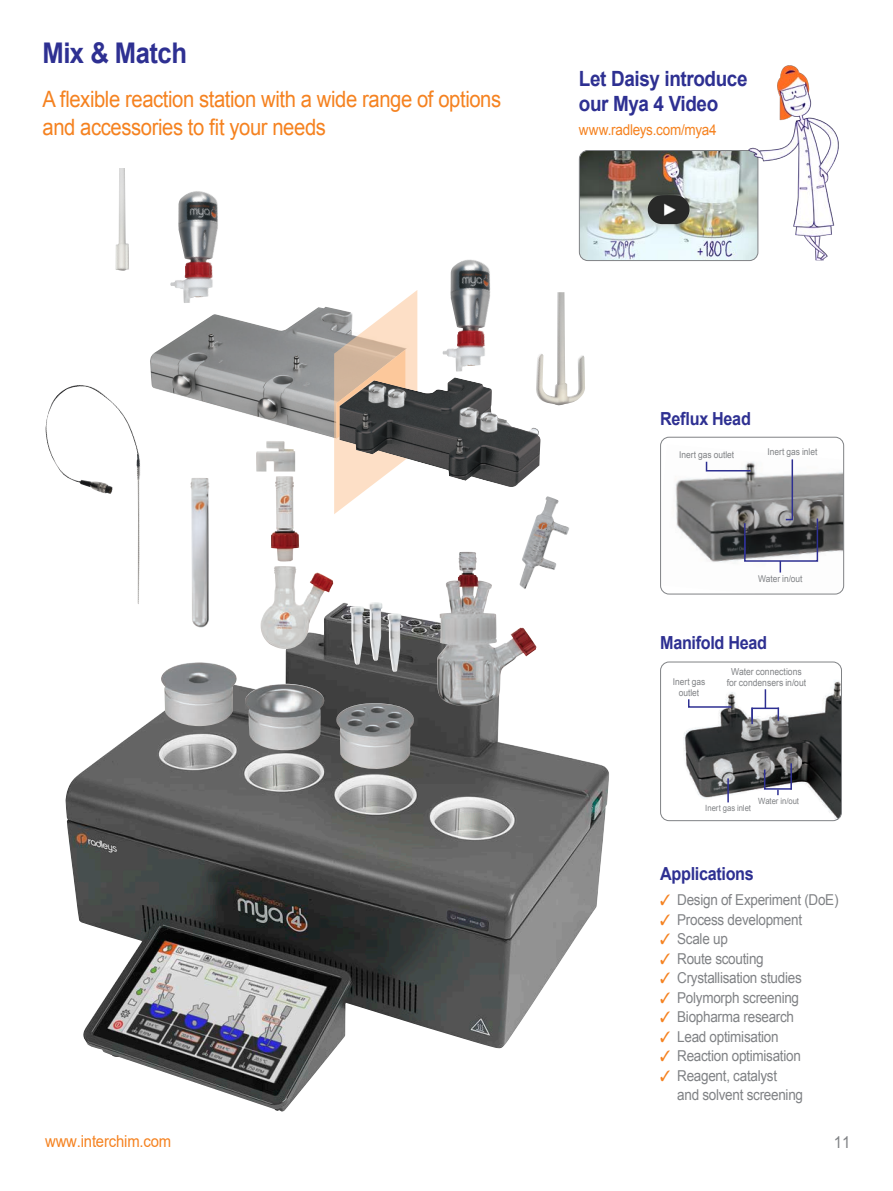
<style>
.page{position:relative;width:893px;height:1191px;background:#fff}
.page>*{position:absolute;margin:0;border:0;box-sizing:border-box;transform-origin:0 0}
.t1{font:700 28.5px "Arial";letter-spacing:-.02em;color:#2e3092;scale:.9 1}
.t2{font:22.5px/28.5px "Arial";letter-spacing:-.02em;color:#f58220;scale:.9 1}
.t3{font:700 21px/25.2px "Arial";letter-spacing:-.02em;color:#2e3092;scale:.9 1}
.t4{font:700 18px "Arial";letter-spacing:-.02em;color:#2e3092;scale:.9 1}
.t5{font:16.5px "Arial";letter-spacing:-.01em;color:#f58220;scale:.9 1}
.t6{font:16.5px "Arial";color:#808285;scale:.9 1}
.t7{font:15px/19.5px "Arial";letter-spacing:-.02em;color:#808285;scale:.9 1}
.body{font:15px "Arial";letter-spacing:-.015em;color:#f58220;scale:.9 1}
.feature_bullets{font:9.6px "Arial";color:#808285;scale:.9 1}
.feature_bullets-2{font:9.3px "Arial";color:#808285;scale:.9 1}
.feature_bullets-3{font:8.55px "Arial";color:#808285;scale:.9 1}
.s1{color:#f58220}
</style>
<div class="page">
<img style="left:683px;top:681px;width:158px;height:139px">
<div style="left:660px;top:661px;width:182px;height:160px;border:1px solid #808285;border-radius:9px"></div>
<hr style="left:727px;top:778px;width:2px;height:24px;background:#2e3092">
<hr style="left:790px;top:763px;width:2px;height:26px;background:#2e3092">
<svg style="left:763px;top:768px;width:30px;height:27px"></svg>
<svg style="left:751px;top:689px;width:29px;height:35px"></svg>
<svg style="left:687px;top:698px;width:46px;height:10px"></svg>
<img style="left:661px;top:472px;width:183px;height:122px">
<div style="left:660px;top:437px;width:184px;height:157px;border:1px solid #808285;border-radius:9px"></div>
<svg style="left:705px;top:459px;width:114px;height:113px"></svg>
<img style="left:579px;top:150px;width:135px;height:110px">
<div style="left:579px;top:150px;width:179px;height:111px;border:1px solid #808285;border-radius:9px"></div>
<img style="left:714px;top:65px;width:125px;height:195px">
<img style="left:648px;top:195px;width:41px;height:29px;border-radius:15px">
<img style="left:65px;top:602px;width:544px;height:510px">
<img style="left:116px;top:168px;width:13px;height:103px">
<img style="left:524px;top:496px;width:45px;height:74px">
<img style="left:244px;top:683px;width:81px;height:69px">
<img style="left:158px;top:662px;width:81px;height:64px">
<img style="left:334px;top:703px;width:82px;height:67px">
<img style="left:347px;top:606px;width:17px;height:59px">
<img style="left:386px;top:613px;width:15px;height:59px">
<img style="left:365px;top:602px;width:17px;height:59px">
<img style="left:45px;top:385px;width:96px;height:220px">
<img style="left:260px;top:566px;width:73px;height:83px">
<img style="left:190px;top:478px;width:20px;height:150px">
<img style="left:271px;top:476px;width:28px;height:85px">
<img style="left:256px;top:441px;width:39px;height:30px">
<img style="left:170px;top:191px;width:48px;height:112px">
<img style="left:437px;top:552px;width:100px;height:155px">
<img style="left:536px;top:292px;width:49px;height:114px">
<img style="left:150px;top:307px;width:268px;height:131px">
<svg style="left:334px;top:290px;width:83px;height:224px"></svg>
<img style="left:443px;top:259px;width:48px;height:112px">
<img style="left:340px;top:377px;width:201px;height:110px">
<h1 class="t1" style="left:43px;top:34px;width:162px">Mix &amp; Match</h1>
<h2 class="t2" style="left:43px;top:85px;width:511px">A flexible reaction station with a wide range of options and accessories to fit your needs</h2>
<h3 class="t3" style="left:579px;top:67px;width:189px">Let Daisy introduce our Mya 4 Video</h3>
<p class="body" style="left:579px;top:120px;width:154px">www.radleys.com/mya4</p>
<h3 class="t4" style="left:660px;top:406px;width:102px">Reflux Head</h3>
<p class="feature_bullets-2" style="left:679px;top:449px;width:63px">Inert gas outlet</p>
<p class="feature_bullets-2" style="left:767px;top:445px;width:57px">Inert gas inlet</p>
<p class="feature_bullets-2" style="left:758px;top:572px;width:51px">Water in/out</p>
<h3 class="t4" style="left:660px;top:631px;width:120px">Manifold Head</h3>
<p class="feature_bullets" style="left:731px;top:665px;width:80px">Water connections</p>
<p class="feature_bullets-2" style="left:673px;top:676px;width:38px">Inert gas</p>
<p class="feature_bullets" style="left:727px;top:676px;width:90px">for condensers in/out</p>
<p class="feature_bullets-2" style="left:679px;top:686px;width:24px">outlet</p>
<p class="feature_bullets-3" style="left:758px;top:795px;width:47px">Water in/out</p>
<p class="feature_bullets-3" style="left:705px;top:802px;width:52px">Inert gas inlet</p>
<h3 class="t4" style="left:660px;top:861px;width:106px">Applications</h3>
<p class="t7" style="left:660px;top:890px;width:200px"><span class="s1">✓</span> Design of Experiment (DoE)</p>
<p class="t7" style="left:660px;top:910px;width:159px"><span class="s1">✓</span> Process development</p>
<p class="t7" style="left:660px;top:929px;width:77px"><span class="s1">✓</span> Scale up</p>
<p class="t7" style="left:660px;top:949px;width:117px"><span class="s1">✓</span> Route scouting</p>
<p class="t7" style="left:660px;top:968px;width:159px"><span class="s1">✓</span> Crystallisation studies</p>
<p class="t7" style="left:660px;top:988px;width:156px"><span class="s1">✓</span> Polymorph screening</p>
<p class="t7" style="left:660px;top:1007px;width:150px"><span class="s1">✓</span> Biopharma research</p>
<p class="t7" style="left:660px;top:1027px;width:133px"><span class="s1">✓</span> Lead optimisation</p>
<p class="t7" style="left:660px;top:1046px;width:158px"><span class="s1">✓</span> Reaction optimisation</p>
<p class="t7" style="left:677px;top:1066px;width:141px;text-indent:-17px"><span class="s1">✓</span> Reagent, catalyst<br>and solvent screening</p>
<p class="t5" style="left:45px;top:1130px;width:142px">www.interchim.com</p>
<p class="t6" style="left:834px;top:1131px;width:20px">11</p>
</div>
